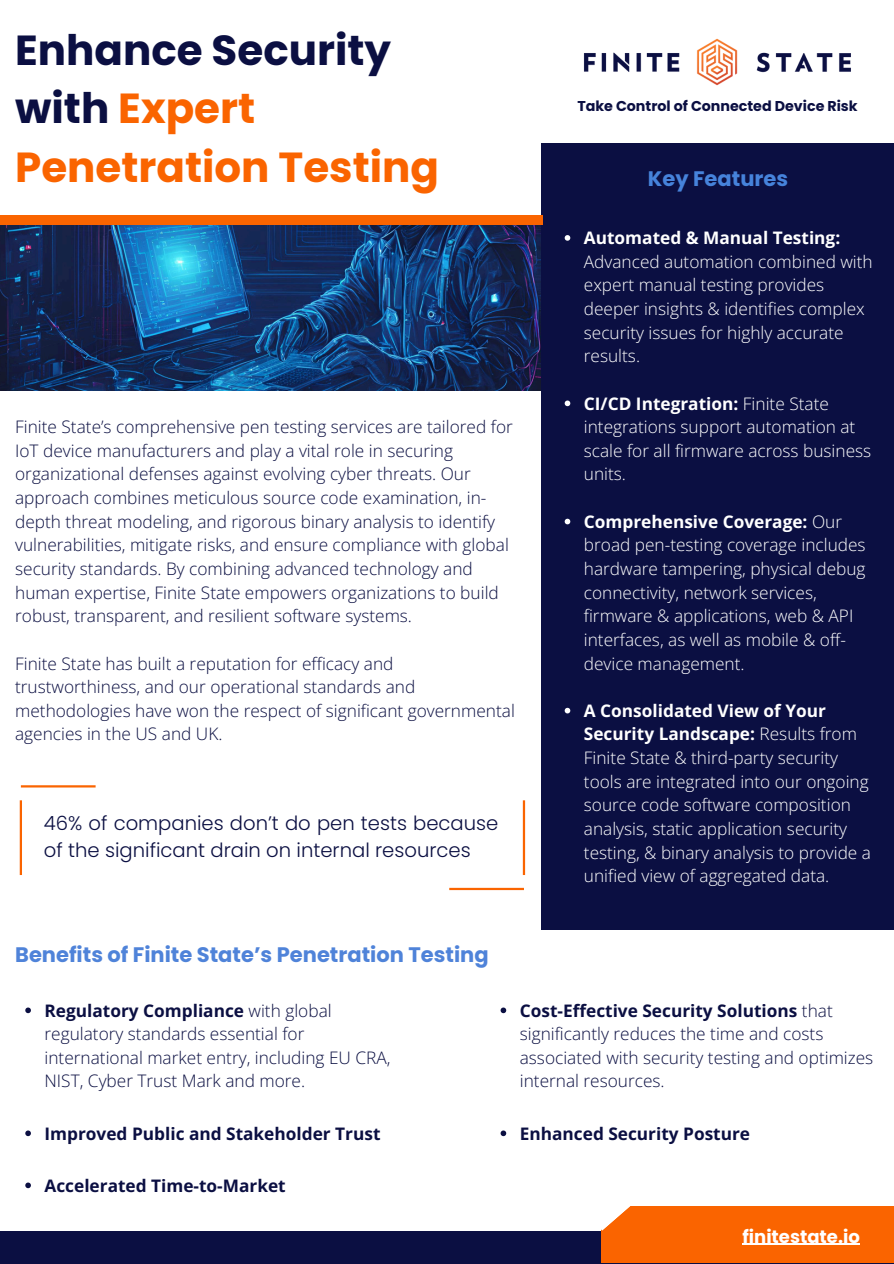
<style>
.page{position:relative;width:894px;height:1264px;background:#fff}
.page>*{position:absolute;margin:0;border:0;box-sizing:border-box;transform-origin:0 0}
.t1{font:700 42px/58.5px "Poppins";color:#fa6400}
.t2{font:700 21px "Poppins";color:#4f83d9}
.t3{font:700 21px "Poppins";color:#4683db}
.t4{font:300 19.5px/27px "Poppins";color:#0b0f42}
.t5{font:700 18px "Poppins";color:#fff}
.t6{font:300 17.25px/23.7px "Open Sans";color:#0b0f42}
.t7{font:300 17.25px/23.7px "Open Sans";color:#fff}
.t8{font:700 17.25px "Open Sans";color:#0b0f42}
.t9{font:700 14.25px "Poppins";color:#0b0f42}
.s1{color:#0b0f42}
.s2{font-weight:700}
</style>
<div class="page">
<img style="left:0;top:225px;width:541px;height:165px">
<div style="left:541px;top:143px;width:352px;height:786px;background:#0b0f42"></div>
<div style="left:0;top:215px;width:542px;height:10px;background:#fa6400"></div>
<img style="left:583px;top:38px;width:268px;height:48px">
<hr style="left:20px;top:800px;width:2px;height:75px;background:#fa6400">
<div style="left:0;top:1231px;width:893px;height:32px;background:#0b0f42"></div>
<div style="left:601px;top:1206px;width:292px;height:56px;background:#fa6400"></div>
<svg style="left:601px;top:1206px;width:30px;height:24px"></svg>
<hr style="left:742px;top:1243px;width:117px;height:1px;background:#fff">
<svg style="left:564px;top:235px;width:6px;height:6px"></svg>
<svg style="left:564px;top:400px;width:6px;height:6px"></svg>
<svg style="left:564px;top:518px;width:6px;height:6px"></svg>
<svg style="left:564px;top:707px;width:6px;height:6px"></svg>
<svg style="left:25px;top:1007px;width:6px;height:6px"></svg>
<svg style="left:500px;top:1130px;width:6px;height:6px"></svg>
<svg style="left:500px;top:1007px;width:6px;height:6px"></svg>
<svg style="left:25px;top:1130px;width:6px;height:6px"></svg>
<svg style="left:25px;top:1182px;width:6px;height:6px"></svg>
<hr style="left:21px;top:785px;width:75px;height:2px;background:#fa6400">
<hr style="left:522px;top:800px;width:3px;height:75px;background:#fa6400">
<hr style="left:449px;top:887px;width:75px;height:3px;background:#fa6400">
<h2 class="t1" style="left:15px;top:21px;width:425px"><span class="s1">Enhance Security with</span> Expert<br>Penetration Testing</h2>
<p class="t6" style="left:15px;top:414px;width:499px">Finite State’s comprehensive pen testing services are tailored for IoT device manufacturers and play a vital role in securing organizational defenses against evolving cyber threats. Our approach combines meticulous source code examination, in&shy;depth threat modeling, and rigorous binary analysis to identify vulnerabilities, mitigate risks, and ensure compliance with global security standards. By combining advanced technology and human expertise, Finite State empowers organizations to build robust, transparent, and resilient software systems.</p>
<h5 class="t6" style="left:15px;top:651px;width:501px">Finite State has built a reputation for efficacy and trustworthiness, and our operational standards and methodologies have won the respect of significant governmental agencies in the US and UK.</h5>
<p class="t4" style="left:44px;top:809px;width:456px">46% of companies don’t do pen tests because of the significant drain on internal resources</p>
<p class="t2" style="left:15px;top:939px;width:475px">Benefits of Finite State’s Penetration Testing</p>
<p class="t9" style="left:577px;top:96px;width:282px">Take Control of Connected Device Risk</p>
<p class="t3" style="left:647px;top:164px;width:142px">Key Features</p>
<p class="t7" style="left:583px;top:225px;width:290px"><span class="s2">Automated &amp; Manual Testing:<br></span>Advanced automation combined with expert manual testing provides deeper insights &amp; identifies complex security issues for highly accurate results.</p>
<h5 class="t7" style="left:583px;top:391px;width:289px"><span class="s2">CI/CD Integration:</span> Finite State integrations support automation at scale for all firmware across business units.</h5>
<h5 class="t7" style="left:583px;top:509px;width:283px"><span class="s2">Comprehensive Coverage:</span> Our broad pen-testing coverage includes hardware tampering, physical debug connectivity, network services, firmware &amp; applications, web &amp; API interfaces, as well as mobile &amp; off&shy;device management.</h5>
<p class="t7" style="left:583px;top:698px;width:288px"><span class="s2">A Consolidated View of Your Security Landscape:</span> Results from Finite State &amp; third-party security tools are integrated into our ongoing source code software composition analysis, static application security testing, &amp; binary analysis to provide a unified view of aggregated data.</p>
<p class="t6" style="left:44px;top:998px;width:347px"><span class="s2">Regulatory Compliance</span> with global regulatory standards essential for international market entry, including EU CRA, NIST, Cyber Trust Mark and more.</p>
<h2 class="t8" style="left:44px;top:1121px;width:337px">Improved Public and Stakeholder Trust</h2>
<p class="t8" style="left:44px;top:1173px;width:243px">Accelerated Time-to-Market</p>
<p class="t6" style="left:519px;top:998px;width:355px"><span class="s2">Cost-Effective Security Solutions</span> that significantly reduces the time and costs associated with security testing and optimizes internal resources.</p>
<h3 class="t8" style="left:519px;top:1121px;width:232px">Enhanced Security Posture</h3>
<p class="t5" style="left:742px;top:1223px;width:119px">finitestate.io</p>
</div>
